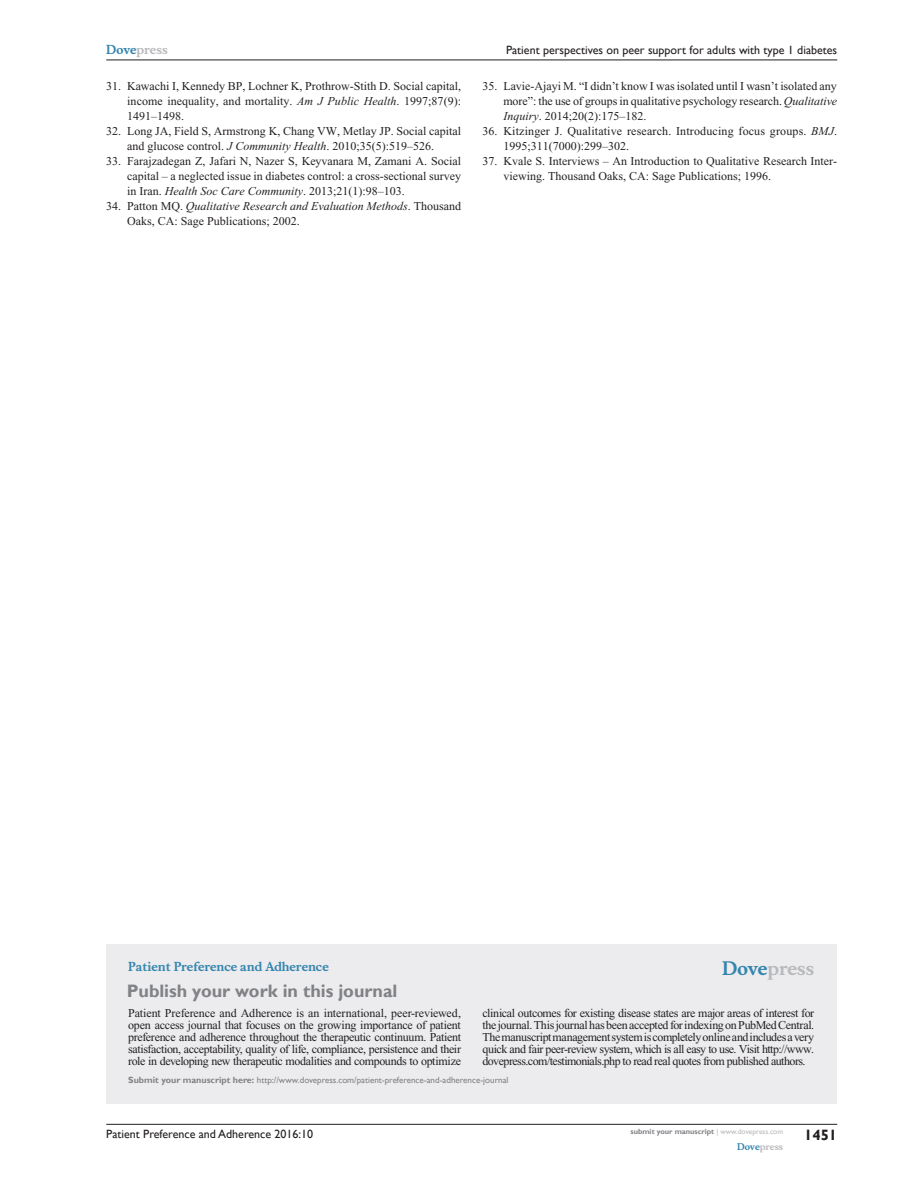
<style>
.page{position:relative;width:918px;height:1188px;background:#fff}
.page>*{position:absolute;margin:0;border:0;box-sizing:border-box;transform-origin:0 0}
.PromBx-H1{font:700 18px "Gill Sans";color:#808285}
.PromBx-Brand{font:700 18px "Musee";color:#b8b9bc}
.t1{font:700 15px "Gill Sans";color:#231f20}
.RefNL2{font:12px/15px "Times New Roman";color:#231f20;text-align:justify}
.PromBx-Tx{font:12px/12px "Times New Roman";letter-spacing:-.045em;color:#231f20;text-align:justify}
.t2{font:12px "Gill Sans";color:#231f20}
.PromBx-JrnlName{font:700 12px "Musee";color:#3485ae}
.t3{font:700 12px "Musee";color:#b8b9bc}
.PromBx-SubmitMssWebA{font:9px "Gill Sans";color:#808285}
.t4{font:700 9px "Musee";color:#b8b9bc}
.t5{font:700 7.5px "Gill Sans";color:#808285}
.s1{color:#3485ae}
.s2{font-style:italic}
.s3{font-weight:700}
.s4{font-weight:400;color:#b8b9bc}
</style>
<div class="page">
<div style="left:106px;top:944px;width:731px;height:159px;background:#ececee"></div>
<hr style="left:106px;top:1124px;width:731px;height:1px;background:#231f20">
<hr style="left:106px;top:60px;width:731px;height:1px;background:#231f20">
<p class="t3" style="left:106px;top:43px;width:63px"><span class="s1">Dove</span>press</p>
<p class="RefNL2" style="left:127px;top:79px;width:335px;text-indent:-21px">31. Kawachi I, Kennedy BP, Lochner K, Prothrow-Stith D. Social capital, income inequality, and mortality. <span class="s2">Am J Public Health</span>. 1997;87(9):<br>1491–1498.</p>
<p class="RefNL2" style="left:106px;top:124px;width:356px;text-align:center">32. Long JA, Field S, Armstrong K, Chang VW, Metlay JP. Social capital and glucose control. <span class="s2">J Community Health</span>. 2010;35(5):519–526.</p>
<p class="RefNL2" style="left:127px;top:154px;width:335px;text-indent:-21px">33. Farajzadegan Z, Jafari N, Nazer S, Keyvanara M, Zamani A. Social capital – a neglected issue in diabetes control: a cross-sectional survey in Iran. <span class="s2">Health Soc Care Community</span>. 2013;21(1):98–103.</p>
<p class="RefNL2" style="left:127px;top:199px;width:335px;text-indent:-21px">34. Patton MQ. <span class="s2">Qualitative Research and Evaluation Methods</span>. Thousand<br>Oaks, CA: Sage Publications; 2002.</p>
<p class="t2" style="left:506px;top:43px;width:333px">Patient perspectives on peer support for adults with type 1 diabetes</p>
<p class="RefNL2" style="left:503px;top:79px;width:335px;text-indent:-21px">35. Lavie-Ajayi M. “I didn’t know I was isolated until I wasn’t isolated any more”: the use of groups in qualitative psychology research. <span class="s2">Qualitative Inquiry</span>. 2014;20(2):175–182.</p>
<p class="RefNL2" style="left:503px;top:124px;width:335px;text-indent:-21px">36. Kitzinger J. Qualitative research. Introducing focus groups. <span class="s2">BMJ</span>.<br>1995;311(7000):299–302.</p>
<p class="RefNL2" style="left:503px;top:154px;width:335px;text-indent:-21px">37. Kvale S. Interviews – An Introduction to Qualitative Research Inter&shy;viewing. Thousand Oaks, CA: Sage Publications; 1996.</p>
<p class="PromBx-JrnlName" style="left:128px;top:959px;width:202px">Patient Preference and Adherence</p>
<p class="PromBx-H1" style="left:127px;top:980px;width:272px">Publish your work in this journal</p>
<p class="PromBx-Brand" style="left:722px;top:958px;width:94px"><span class="s1">Dove</span>press</p>
<p class="PromBx-Tx" style="left:128px;top:1007px;width:334px">Patient Preference and Adherence is an international, peer-reviewed, open access journal that focuses on the growing importance of patient preference and adherence throughout the therapeutic continuum. Patient satisfaction, acceptability, quality of life, compliance, persistence and their role in developing new therapeutic modalities and compounds to optimize</p>
<p class="PromBx-Tx" style="left:482px;top:1007px;width:333px">clinical outcomes for existing disease states are major areas of interest for the journal. This journal has been accepted for indexing on PubMed Central.<br>The manuscript management system is completely online and includes a very quick and fair peer-review system, which is all easy to use. Visit http://www. dovepress.com/testimonials.php to read real quotes from published authors.</p>
<p class="PromBx-SubmitMssWebA" style="left:128px;top:1075px;width:382px"><span class="s3">Submit your manuscript here:</span> http://www.dovepress.com/patient-preference-and-adherence-journal</p>
<p class="t2" style="left:106px;top:1127px;width:209px">Patient Preference and Adherence 2016:10</p>
<p class="t5" style="left:631px;top:1127px;width:154px">submit your manuscript <span class="s4">| www.dovepress.com</span></p>
<p class="t4" style="left:737px;top:1141px;width:48px"><span class="s1">Dove</span>press</p>
<p class="t1" style="left:804px;top:1126px;width:35px">1451</p>
</div>
